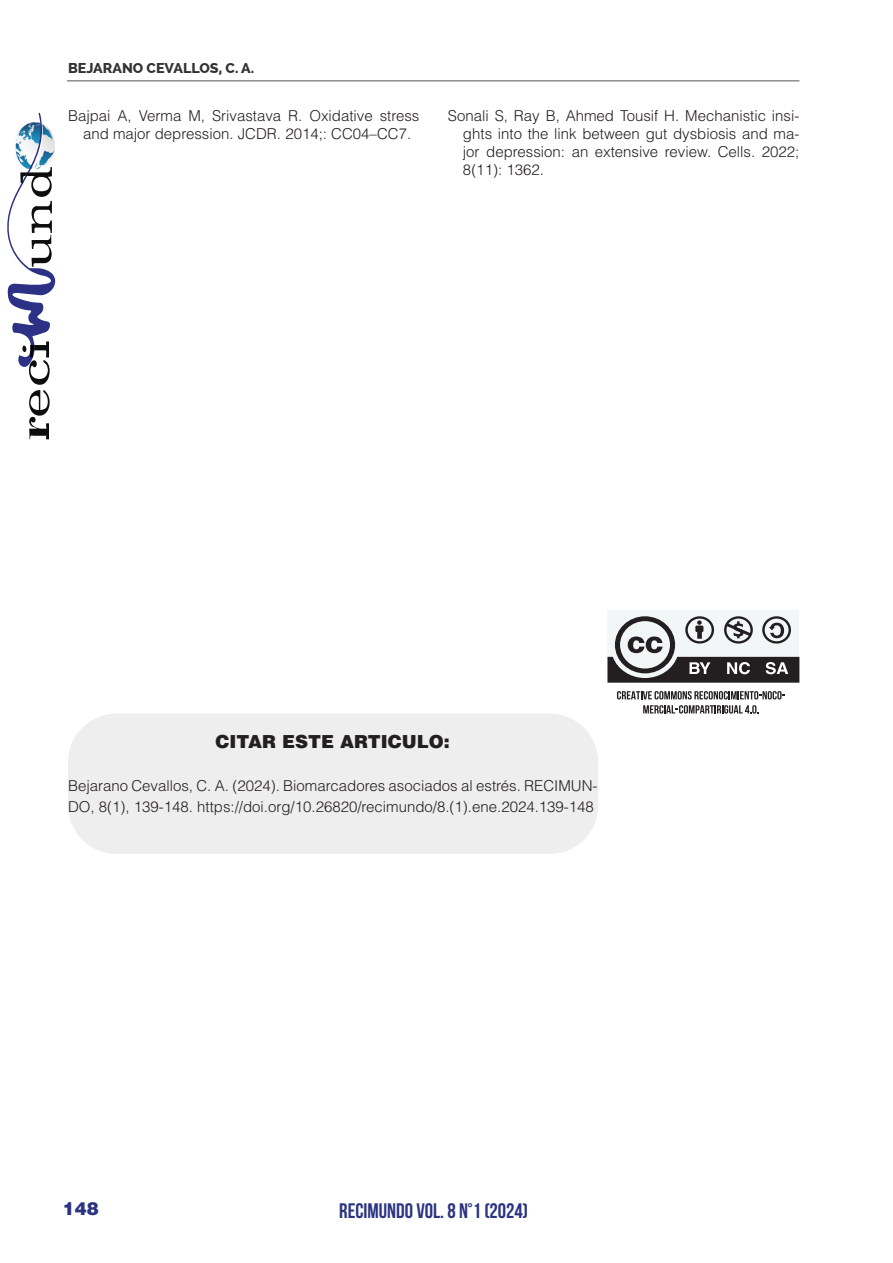
<style>
.page{position:relative;width:893px;height:1263px;background:#fff}
.page>*{position:absolute;margin:0;border:0;box-sizing:border-box;transform-origin:0 0}
.t1{font:700 21px "Bebas Neue";color:#2b3481}
.t2{font:900 18px "Helvetica LT Std";color:#231f20}
.t3{font:900 18px "Helvetica LT Std";color:#2b3481}
.t4{font:300 15px/18px "Helvetica LT Std";color:#231f20;text-align:center}
.t5{font:800 14.25px "Raleway";color:#333}
</style>
<div class="page">
<hr style="left:67px;top:80px;width:732px;height:1px;background:#545557">
<svg style="left:7px;top:113px;width:48px;height:326px"></svg>
<svg style="left:617px;top:691px;width:168px;height:8px"></svg>
<svg style="left:643px;top:705px;width:116px;height:9px"></svg>
<div style="left:607px;top:610px;width:192px;height:73px;background:#f3f6f7"></div>
<svg style="left:607px;top:616px;width:192px;height:67px"></svg>
<div style="left:68px;top:714px;width:530px;height:140px;background:#edeeed;border-radius:49px"></div>
<p class="t5" style="left:68px;top:60px;width:188px">BEJARANO CEVALLOS, C. A.</p>
<p class="t4" style="left:68px;top:107px;width:353px">Bajpai A, Verma M, Srivastava R. Oxidative stress and major depression. JCDR. 2014;: CC04–CC7.</p>
<p class="t4" style="left:463px;top:107px;width:338px;text-align:justify;text-indent:-15px">Sonali S, Ray B, Ahmed Tousif H. Mechanistic insi&shy;ghts into the link between gut dysbiosis and ma&shy;jor depression: an extensive review. Cells. 2022; 8(11): 1362.</p>
<p class="t2" style="left:216px;top:730px;width:236px">CITAR ESTE ARTICULO:</p>
<p class="t4" style="left:68px;top:775px;width:531px;line-height:21px;text-align:left">Bejarano Cevallos, C. A. (2024). Biomarcadores asociados al estrés. RECIMUN-<br>DO, 8(1), 139-148. https://doi.org/10.26820/recimundo/8.(1).ene.2024.139-148</p>
<p class="t3" style="left:63px;top:1197px;width:38px">148</p>
<h1 class="t1" style="left:339px;top:1199px;width:190px">RECIMUNDO VOL. 8 N°1 (2024)</h1>
</div>
